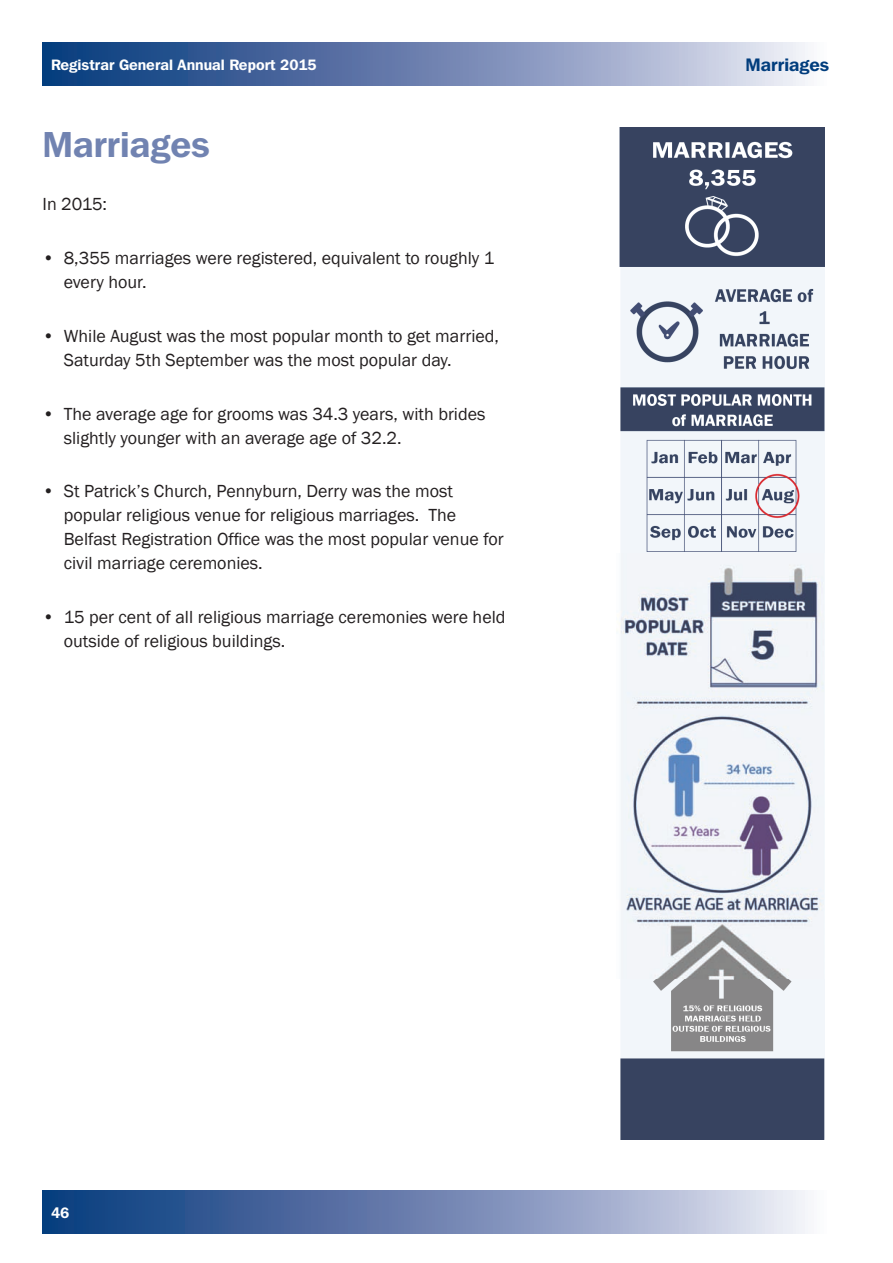
<style>
.page{position:relative;width:893px;height:1263px;background:#fff}
.page>*{position:absolute;margin:0;border:0;box-sizing:border-box;transform-origin:0 0}
.t1{font:600 36px "Franklin Gothic IT Cby BT";color:#7183b1}
.t2{font:18px/24px "Franklin Gothic";color:#231f20}
.t3{font:600 18px "Franklin Gothic IT Cby BT";color:#013d7d}
.t4{font:600 15px "Franklin Gothic IT Cby BT";color:#fff}
</style>
<div class="page">
<svg style="left:43px;top:43px;width:765px;height:42px;background:#7188b3"></svg>
<svg style="left:43px;top:1191px;width:765px;height:42px;background:#7289b4"></svg>
<img style="left:619px;top:128px;width:205px;height:1012px">
<p class="t4" style="left:51px;top:55px;width:267px">Registrar General Annual Report 2015</p>
<h1 class="t1" style="left:43px;top:121px;width:169px">Marriages</h1>
<p class="t2" style="left:43px;top:193px;width:66px">In 2015:</p>
<p class="t2" style="left:64px;top:246px;width:432px;text-indent:-21px">• 8,355 marriages were registered, equivalent to roughly 1 every hour.</p>
<p class="t2" style="left:64px;top:324px;width:437px;text-indent:-21px">• While August was the most popular month to get married,<br>Saturday 5th September was the most popular day.</p>
<p class="t2" style="left:64px;top:402px;width:423px;text-indent:-21px">• The average age for grooms was 34.3 years, with brides slightly younger with an average age of 32.2.</p>
<p class="t2" style="left:64px;top:480px;width:441px;text-indent:-21px">• St Patrick’s Church, Pennyburn, Derry was the most popular religious venue for religious marriages. The Belfast Registration Office was the most popular venue for civil marriage ceremonies.</p>
<p class="t2" style="left:64px;top:606px;width:443px;text-indent:-21px">• 15 per cent of all religious marriage ceremonies were held outside of religious buildings.</p>
<p class="t4" style="left:51px;top:1203px;width:20px">46</p>
<p class="t3" style="left:745px;top:53px;width:85px">Marriages</p>
</div>
